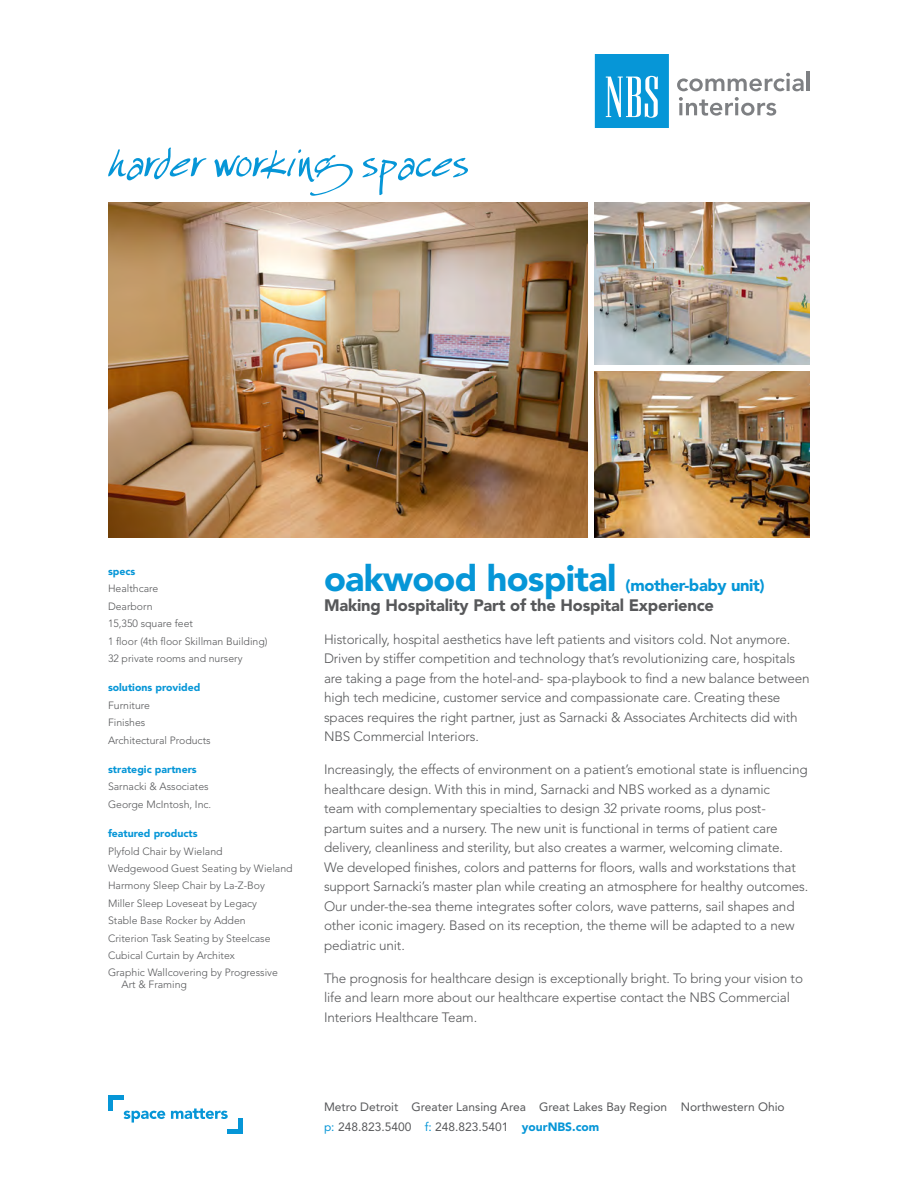
<style>
.page{position:relative;width:918px;height:1188px;background:#fff}
.page>*{position:absolute;margin:0;border:0;box-sizing:border-box;transform-origin:0 0}
.t1{font:54px "Especial Kay";color:#0696d7}
.t2{font:900 16.5px/19.5px "Avenir";letter-spacing:-.01em;color:#57585a}
.t3{font:300 13.5px/19.5px "Avenir";letter-spacing:-.01em;color:#57585a}
.t4{font:12px "Avenir";color:#57585a}
.t5{font:300 10.5px/12px "Avenir";color:#57585a}
.t6{font:900 10.5px "Avenir";color:#0696d7}
.s1{font-size:36px;color:#0696d7}
.s2{color:#0696d7}
.s3{font-weight:900;color:#0696d7}
</style>
<div class="page">
<img style="left:108px;top:203px;width:479px;height:334px">
<img style="left:594px;top:372px;width:216px;height:165px">
<img style="left:594px;top:203px;width:216px;height:162px">
<svg style="left:595px;top:54px;width:74px;height:74px;background:#2ea7dd"></svg>
<svg style="left:677px;top:73px;width:127px;height:18px"></svg>
<hr style="left:807px;top:72px;width:3px;height:19px;background:#7e8083">
<svg style="left:679px;top:97px;width:97px;height:19px"></svg>
<svg style="left:124px;top:1111px;width:41px;height:12px"></svg>
<svg style="left:171px;top:1109px;width:57px;height:10px"></svg>
<div style="left:108px;top:1095px;width:5px;height:16px;background:#0696d7"></div>
<div style="left:108px;top:1095px;width:16px;height:5px;background:#0696d7"></div>
<div style="left:238px;top:1119px;width:5px;height:15px;background:#0696d7"></div>
<div style="left:228px;top:1129px;width:15px;height:5px;background:#0696d7"></div>
<p class="t1" style="left:108px;top:140px;width:362px">harder working spaces</p>
<p class="t6" style="left:108px;top:565px;width:29px">specs</p>
<p class="t5" style="left:108px;top:583px;width:52px">Healthcare</p>
<p class="t5" style="left:108px;top:600px;width:46px">Dearborn</p>
<p class="t5" style="left:108px;top:618px;width:87px">15,350 square feet</p>
<p class="t5" style="left:108px;top:635px;width:161px">1 floor (4th floor Skillman Building)</p>
<p class="t5" style="left:108px;top:652px;width:136px">32 private rooms and nursery</p>
<p class="t6" style="left:108px;top:681px;width:94px">solutions provided</p>
<p class="t5" style="left:108px;top:699px;width:44px">Furniture</p>
<p class="t5" style="left:108px;top:717px;width:39px">Finishes</p>
<p class="t5" style="left:108px;top:734px;width:104px">Architectural Products</p>
<p class="t6" style="left:108px;top:763px;width:90px">strategic partners</p>
<p class="t5" style="left:108px;top:781px;width:102px">Sarnacki &amp; Associates</p>
<p class="t5" style="left:108px;top:798px;width:105px">George McIntosh, Inc.</p>
<p class="t6" style="left:108px;top:827px;width:91px">featured products</p>
<p class="t5" style="left:108px;top:845px;width:116px">Plyfold Chair by Wieland</p>
<p class="t5" style="left:108px;top:862px;width:186px">Wedgewood Guest Seating by Wieland</p>
<p class="t5" style="left:108px;top:880px;width:158px">Harmony Sleep Chair by La-Z-Boy</p>
<p class="t5" style="left:108px;top:897px;width:151px">Miller Sleep Loveseat by Legacy</p>
<p class="t5" style="left:108px;top:915px;width:139px">Stable Base Rocker by Adden</p>
<p class="t5" style="left:108px;top:932px;width:164px">Criterion Task Seating by Steelcase</p>
<p class="t5" style="left:108px;top:949px;width:128px">Cubical Curtain by Architex</p>
<p class="t5" style="left:122px;top:967px;width:158px;text-indent:-14px">Graphic Wallcovering by Progressive<br>Art &amp; Framing</p>
<p class="t2" style="left:324px;top:576px;width:442px"><span class="s1">oakwood hospital</span> <span class="s2">(mother-baby unit)<br></span>Making Hospitality Part of the Hospital Experience</p>
<p class="t3" style="left:324px;top:629px;width:487px">Historically, hospital aesthetics have left patients and visitors cold. Not anymore.<br>Driven by stiffer competition and technology that’s revolutionizing care, hospitals are taking a page from the hotel-and- spa-playbook to find a new balance between high tech medicine, customer service and compassionate care. Creating these spaces requires the right partner, just as Sarnacki &amp; Associates Architects did with NBS Commercial Interiors.</p>
<p class="t3" style="left:324px;top:760px;width:486px">Increasingly, the effects of environment on a patient’s emotional state is influencing healthcare design. With this in mind, Sarnacki and NBS worked as a dynamic<br>team with complementary specialties to design 32 private rooms, plus post&shy;partum suites and a nursery. The new unit is functional in terms of patient care delivery, cleanliness and sterility, but also creates a warmer, welcoming climate.<br>We developed finishes, colors and patterns for floors, walls and workstations that support Sarnacki’s master plan while creating an atmosphere for healthy outcomes.<br>Our under-the-sea theme integrates softer colors, wave patterns, sail shapes and other iconic imagery. Based on its reception, the theme will be adapted to a new pediatric unit.</p>
<p class="t3" style="left:324px;top:968px;width:481px">The prognosis for healthcare design is exceptionally bright. To bring your vision to life and learn more about our healthcare expertise contact the NBS Commercial<br>Interiors Healthcare Team.</p>
<p class="t4" style="left:324px;top:1100px;width:462px">Metro Detroit Greater Lansing Area Great Lakes Bay Region Northwestern Ohio</p>
<p class="t4" style="left:324px;top:1119px;width:277px"><span class="s2">p:</span> 248.823.5400 <span class="s2">f:</span> 248.823.5401 <span class="s3">yourNBS.com</span></p>
</div>
